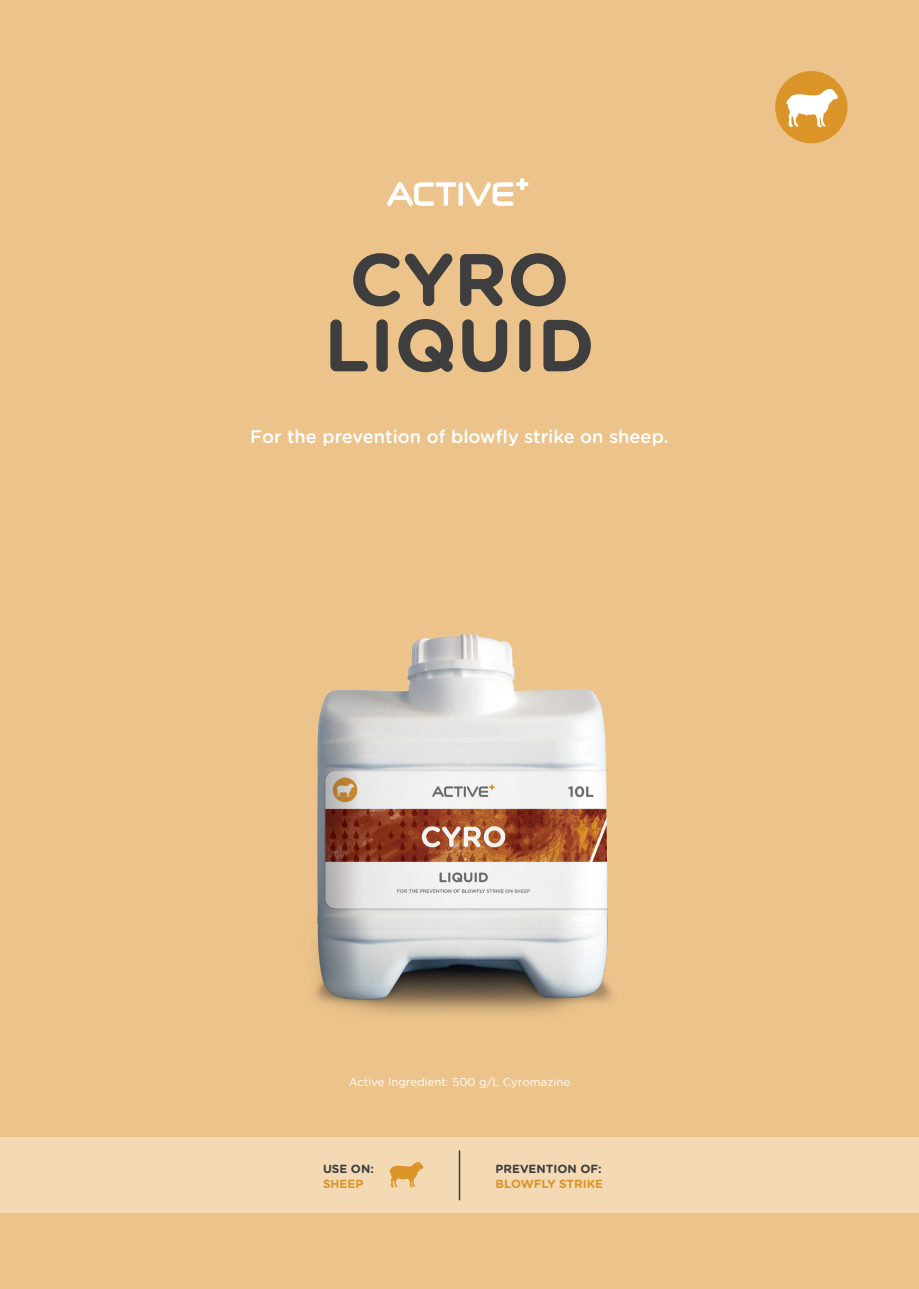
<style>
.page{position:relative;width:919px;height:1289px;background:#fff}
.page>*{position:absolute;margin:0;border:0;box-sizing:border-box;transform-origin:0 0}
.Drench_Heading{font:700 73.5px/65.7px "Gotham Rounded";color:#3e3e3f;text-align:center}
.Small_Description{font:500 18.3px "Gotham Rounded";color:#fff}
.Small_Description-2{font:700 11.85px/14.7px "Gotham Rounded";color:#3e3e3f}
.Small_Description-3{font:11.4px "Gotham Rounded";color:#fff}
.s1{color:#db9427}
</style>
<div class="page">
<div style="left:0;top:0;width:918px;height:1288px;background:#ecc38a"></div>
<img style="left:314px;top:633px;width:299px;height:381px">
<svg style="left:465px;top:178px;width:63px;height:28px"></svg>
<div style="left:458px;top:182px;width:5px;height:24px;background:#fff;border-radius:2px"></div>
<svg style="left:387px;top:182px;width:69px;height:24px"></svg>
<div style="left:775px;top:71px;width:72px;height:72px;background:#db9428;border-radius:50%"></div>
<svg style="left:786px;top:88px;width:51px;height:39px"></svg>
<div style="left:0;top:1137px;width:918px;height:75px;background:#f3d9b4"></div>
<svg style="left:389px;top:1162px;width:34px;height:25px"></svg>
<hr style="left:458px;top:1150px;width:2px;height:49px;background:#3e3e3f">
<p class="Drench_Heading" style="left:324px;top:244px;width:272px">CYRO<br>LIQUID</p>
<p class="Small_Description" style="left:250px;top:423px;width:420px">For the prevention of blowfly strike on sheep.</p>
<p class="Small_Description-3" style="left:349px;top:1073px;width:223px">Active Ingredient: 500 g/L Cyromazine</p>
<p class="Small_Description-2" style="left:323px;top:1160px;width:52px">USE ON:<br><span class="s1">SHEEP</span></p>
<p class="Small_Description-2" style="left:495px;top:1160px;width:109px">PREVENTION OF:<br><span class="s1">BLOWFLY STRIKE</span></p>
</div>
